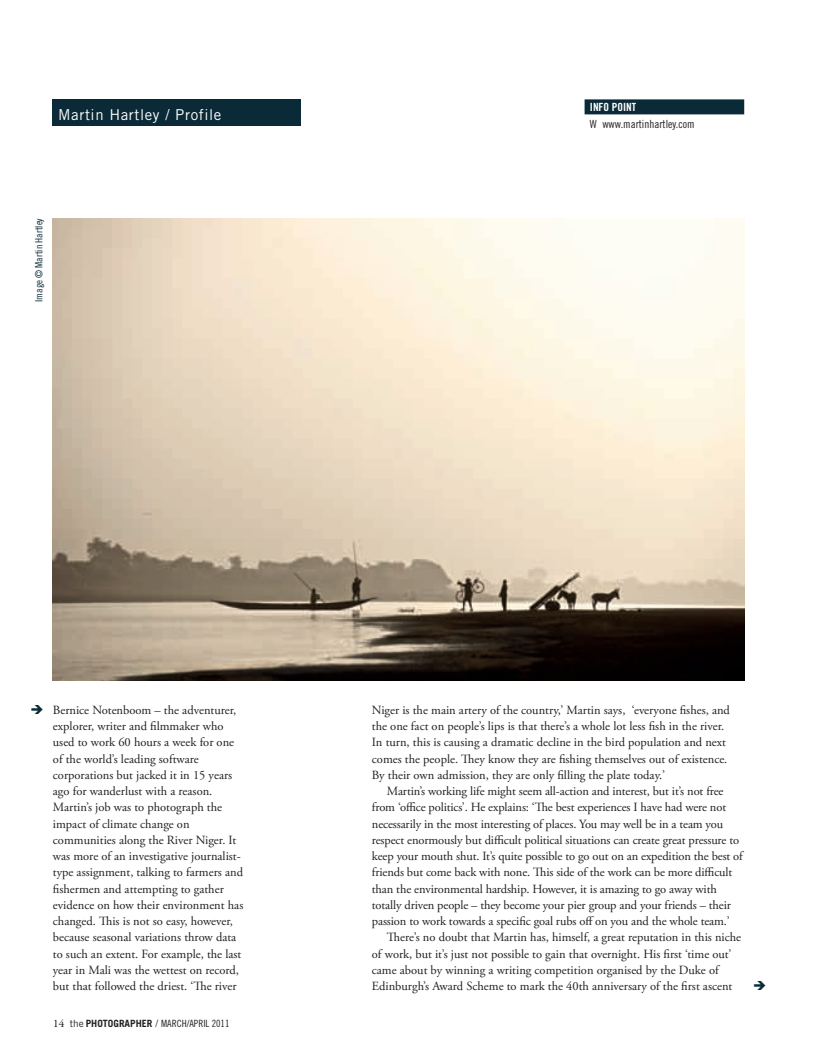
<style>
.page{position:relative;width:817px;height:1056px;background:#fff}
.page>*{position:absolute;margin:0;border:0;box-sizing:border-box;transform-origin:0 0}
.t1{font:15px "Trade Gothic";letter-spacing:.04em;color:#fff}
.t2{font:12.5px/16.2px "Adobe Garamond Pro";color:#231f20}
.t3{font:11.25px "Trade Gothic Cond Eighteen";color:#231f20}
.t4{font:11.25px "Trade Gothic Bold Cond Twenty";color:#fff}
.t5{font:10px "Trade Gothic Cond Eighteen";color:#231f20}
.t6{font:10px "Trade Gothic Cond Eighteen";color:#0a2a37}
.s1{font-family:"Garamond Premr Pro";font-size:11.25px}
.s2{font-family:"Trade Gothic"}
.s3{font-family:"Trade Gothic";font-weight:700}
</style>
<div class="page">
<img style="left:53px;top:218px;width:691px;height:462px">
<div style="left:53px;top:99px;width:248px;height:27px;background:#0a2a37"></div>
<div style="left:584px;top:99px;width:160px;height:15px;background:#0a2a37"></div>
<p class="t1" style="left:58px;top:110px;width:165px">Martin Hartley / Profile</p>
<p class="t6" style="left:35px;top:302px;width:85px;rotate:-90deg">Image © Martin Hartley</p>
<p class="t4" style="left:590px;top:103px;width:48px">INFO POINT</p>
<p class="t3" style="left:590px;top:120px;width:106px">W www.martinhartley.com</p>
<p class="t2" style="left:53px;top:702px;width:192px">Bernice Notenboom – the adventurer, explorer, writer and filmmaker who used to work 60 hours a week for one of the world’s leading software corporations but jacked it in 15 years ago for wanderlust with a reason.<br>Martin’s job was to photograph the impact of climate change on communities along the River Niger. It was more of an investigative journalist&shy;type assignment, talking to farmers and fishermen and attempting to gather evidence on how their environment has changed. This is not so easy, however, because seasonal variations throw data to such an extent. For example, the last year in Mali was the wettest on record, but that followed the driest. ‘The river</p>
<p class="t5" style="left:53px;top:1019px;width:178px"><span class="s1">14</span> <span class="s2">the</span> <span class="s3">PHOTOGRAPHER</span> <span class="s2">/</span> MARCH/APRIL 2011</p>
<p class="t2" style="left:372px;top:702px;width:359px">Niger is the main artery of the country,’ Martin says, ‘everyone fishes, and the one fact on people’s lips is that there’s a whole lot less fish in the river.<br>In turn, this is causing a dramatic decline in the bird population and next comes the people. They know they are fishing themselves out of existence.<br>By their own admission, they are only filling the plate today.’</p>
<p class="t2" style="left:372px;top:784px;width:372px;text-indent:15px">Martin’s working life might seem all-action and interest, but it’s not free from ‘office politics’. He explains: ‘The best experiences I have had were not necessarily in the most interesting of places. You may well be in a team you respect enormously but difficult political situations can create great pressure to keep your mouth shut. It’s quite possible to go out on an expedition the best of friends but come back with none. This side of the work can be more difficult than the environmental hardship. However, it is amazing to go away with totally driven people – they become your pier group and your friends – their passion to work towards a specific goal rubs off on you and the whole team.’</p>
<p class="t2" style="left:372px;top:930px;width:371px;text-indent:15px">There’s no doubt that Martin has, himself, a great reputation in this niche of work, but it’s just not possible to gain that overnight. His first ‘time out’ came about by winning a writing competition organised by the Duke of Edinburgh’s Award Scheme to mark the 40th anniversary of the first ascent</p>
</div>
